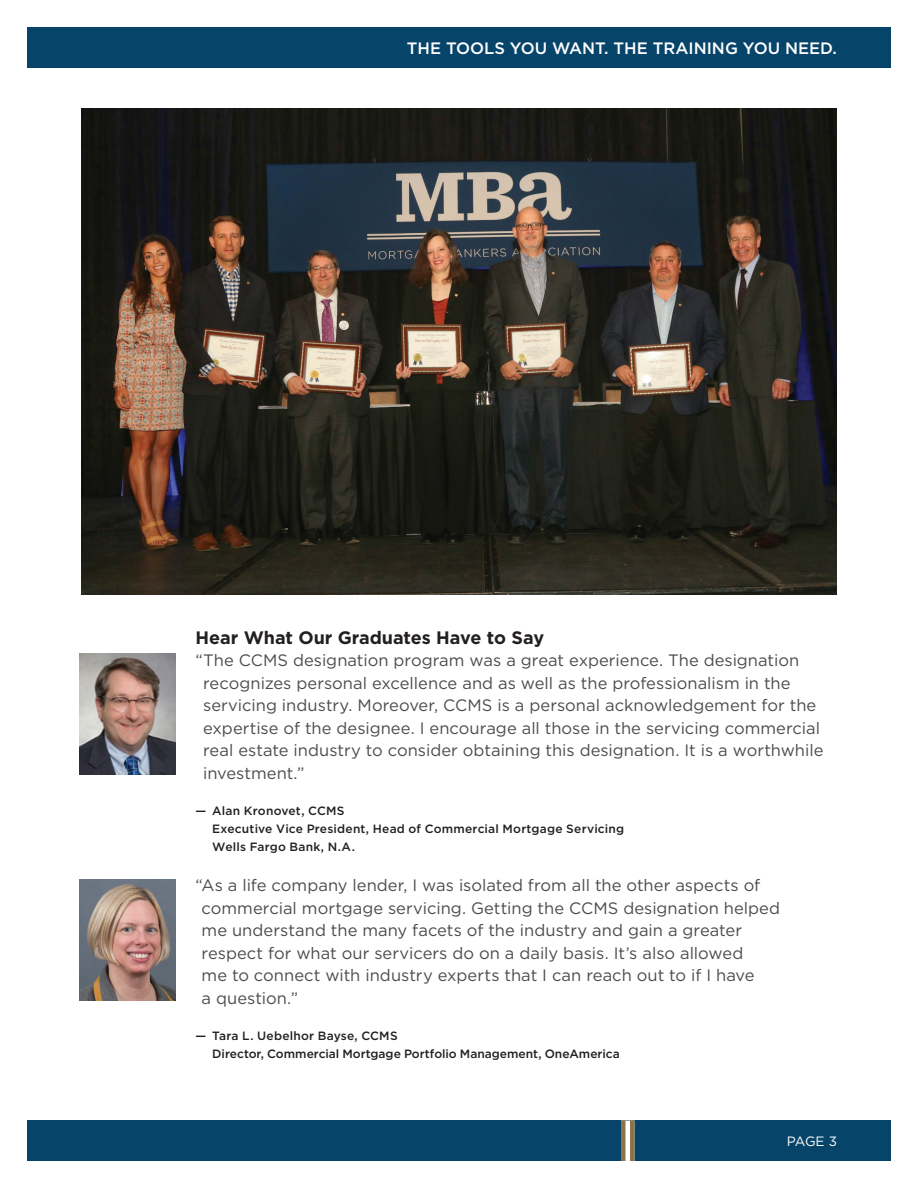
<style>
.page{position:relative;width:918px;height:1188px;background:#fff}
.page>*{position:absolute;margin:0;border:0;box-sizing:border-box;transform-origin:0 0}
.t1{font:700 18px "Gotham";color:#231f20}
.t2{font:16.5px/22.5px "Gotham";color:#4b4c4d}
.t3{font:500 16.5px "Gotham";color:#fff}
.t4{font:13.5px "Gotham";color:#fff}
.t5{font:500 12px/18px "Gotham";letter-spacing:.01em;color:#231f20}
</style>
<div class="page">
<div style="left:27px;top:1120px;width:864px;height:41px;background:#07446a"></div>
<svg style="left:625px;top:1120px;width:5px;height:41px"></svg>
<hr style="left:621px;top:1120px;width:4px;height:41px;background:#8d734a">
<hr style="left:630px;top:1120px;width:4px;height:41px;background:#8d734a">
<div style="left:27px;top:27px;width:864px;height:41px;background:#07446a"></div>
<img style="left:79px;top:653px;width:97px;height:122px">
<img style="left:79px;top:879px;width:97px;height:122px">
<img style="left:81px;top:108px;width:756px;height:487px">
<p class="t3" style="left:407px;top:37px;width:432px">THE TOOLS YOU WANT. THE TRAINING YOU NEED.</p>
<p class="t1" style="left:195px;top:625px;width:350px">Hear What Our Graduates Have to Say</p>
<p class="t2" style="left:203px;top:649px;width:622px;text-indent:-8px">“The CCMS designation program was a great experience. The designation recognizes personal excellence and as well as the professionalism in the servicing industry. Moreover, CCMS is a personal acknowledgement for the expertise of the designee. I encourage all those in the servicing commercial real estate industry to consider obtaining this designation. It is a worthwhile investment.”</p>
<p class="t5" style="left:212px;top:801px;width:413px;text-indent:-17px">— Alan Kronovet, CCMS<br>Executive Vice President, Head of Commercial Mortgage Servicing<br>Wells Fargo Bank, N.A.</p>
<p class="t2" style="left:202px;top:874px;width:580px;text-indent:-6px">“As a life company lender, I was isolated from all the other aspects of commercial mortgage servicing. Getting the CCMS designation helped me understand the many facets of the industry and gain a greater respect for what our servicers do on a daily basis. It’s also allowed<br>me to connect with industry experts that I can reach out to if I have<br>a question.”</p>
<p class="t5" style="left:212px;top:1026px;width:409px;text-indent:-17px">— Tara L. Uebelhor Bayse, CCMS<br>Director, Commercial Mortgage Portfolio Management, OneAmerica</p>
<p class="t4" style="left:787px;top:1133px;width:52px">PAGE 3</p>
</div>
